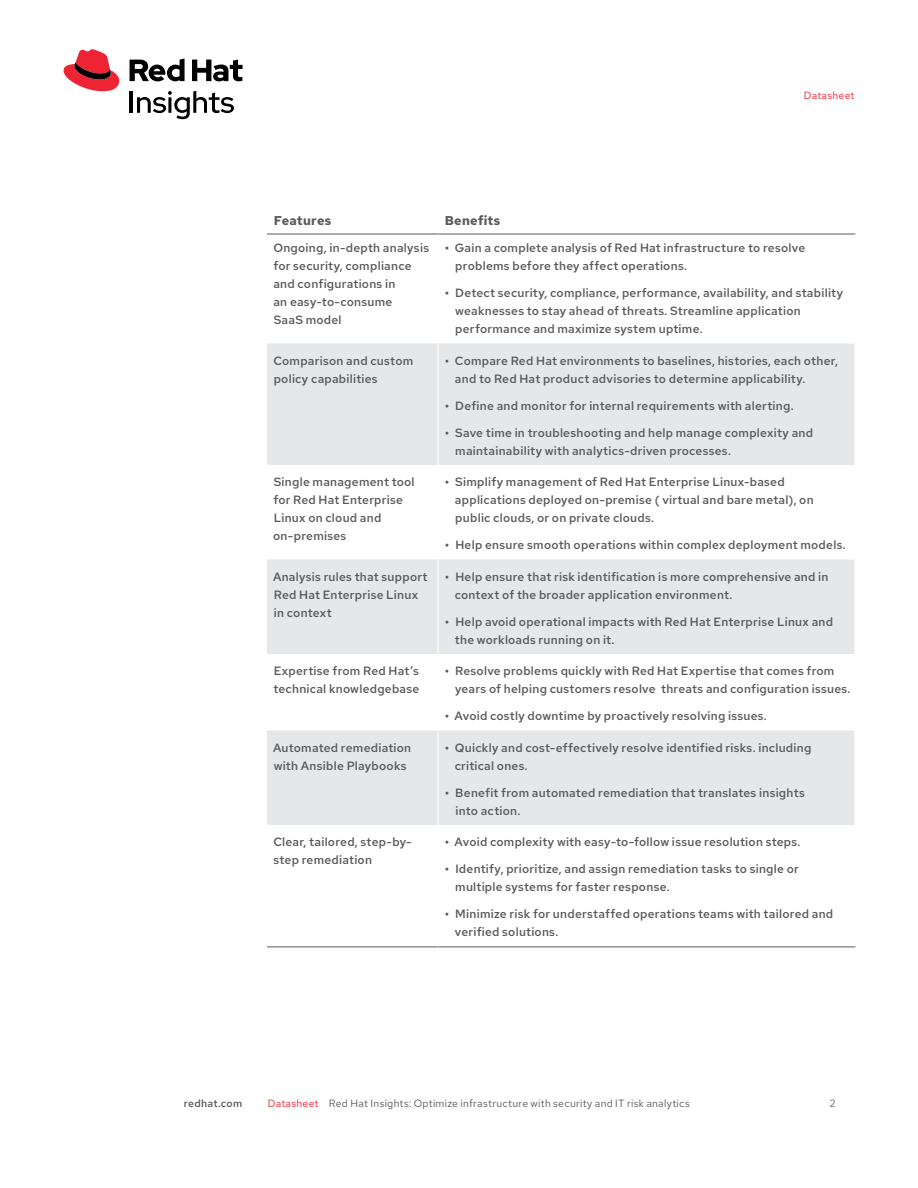
<style>
.page{position:relative;width:918px;height:1188px;background:#fff}
.page>*{position:absolute;margin:0;border:0;box-sizing:border-box;transform-origin:0 0}
.Main_-_Table_Subhead{font:700 12.75px "Red Hat Text";letter-spacing:.015em;color:#58595b}
.Main_-_Table_Body__l{font:500 12px/18px "Red Hat Text";letter-spacing:.02em;color:#58595b}
.Footer_-_Running_Foo{font:10.5px "Red Hat Text";letter-spacing:.025em;color:#58595b}
.Footer_-_URL__Page{font:500 10.5px "Red Hat Text";letter-spacing:.025em;color:#58595b}
.Header_-_Running_Hea{font:10.5px "Red Hat Text";letter-spacing:.025em;color:#ee2435}
.s1{font-weight:700}
.s2{color:#ee2435}
</style>
<div class="page">
<svg style="left:267px;top:344px;width:587px;height:481px;fill:#e6e7e8"></svg>
<hr style="left:267px;top:234px;width:171px;height:1px;background:#58595b">
<hr style="left:438px;top:234px;width:418px;height:1px;background:#58595b">
<hr style="left:267px;top:946px;width:171px;height:1px;background:#58595b">
<hr style="left:438px;top:946px;width:418px;height:1px;background:#58595b">
<hr style="left:437px;top:234px;width:2px;height:110px;background:#fff">
<hr style="left:854px;top:234px;width:2px;height:110px;background:#fff">
<hr style="left:437px;top:344px;width:2px;height:121px;background:#fff">
<hr style="left:437px;top:465px;width:2px;height:95px;background:#fff">
<hr style="left:437px;top:560px;width:2px;height:94px;background:#fff">
<hr style="left:437px;top:654px;width:2px;height:76px;background:#fff">
<hr style="left:437px;top:730px;width:2px;height:95px;background:#fff">
<hr style="left:130px;top:92px;width:3px;height:21px;background:#000">
<svg style="left:137px;top:91px;width:97px;height:28px"></svg>
<svg style="left:64px;top:49px;width:55px;height:42px"></svg>
<svg style="left:130px;top:59px;width:113px;height:22px"></svg>
<p class="Header_-_Running_Hea" style="left:804px;top:88px;width:52px">Datasheet</p>
<p class="Main_-_Table_Subhead" style="left:274px;top:212px;width:59px">Features</p>
<p class="Main_-_Table_Subhead" style="left:445px;top:212px;width:57px">Benefits</p>
<p class="Main_-_Table_Body__l" style="left:273px;top:239px;width:157px">Ongoing, in-depth analysis for security, compliance and configurations in<br>an easy-to-consume<br>SaaS model</p>
<p class="Main_-_Table_Body__l" style="left:455px;top:239px;width:351px;text-indent:-10px"><span class="s1">•</span> Gain a complete analysis of Red Hat infrastructure to resolve problems before they affect operations.</p>
<p class="Main_-_Table_Body__l" style="left:455px;top:284px;width:389px;text-indent:-10px"><span class="s1">•</span> Detect security, compliance, performance, availability, and stability weaknesses to stay ahead of threats. Streamline application performance and maximize system uptime.</p>
<p class="Main_-_Table_Body__l" style="left:273px;top:351px;width:141px">Comparison and custom policy capabilities</p>
<p class="Main_-_Table_Body__l" style="left:455px;top:351px;width:385px;text-indent:-10px"><span class="s1">•</span> Compare Red Hat environments to baselines, histories, each other, and to Red Hat product advisories to determine applicability.</p>
<p class="Main_-_Table_Body__l" style="left:445px;top:396px;width:350px"><span class="s1">•</span> Define and monitor for internal requirements with alerting.</p>
<p class="Main_-_Table_Body__l" style="left:455px;top:423px;width:359px;text-indent:-10px"><span class="s1">•</span> Save time in troubleshooting and help manage complexity and maintainability with analytics-driven processes.</p>
<p class="Main_-_Table_Body__l" style="left:273px;top:473px;width:143px">Single management tool for Red Hat Enterprise<br>Linux on cloud and on-premises</p>
<p class="Main_-_Table_Body__l" style="left:455px;top:473px;width:360px;text-indent:-10px"><span class="s1">•</span> Simplify management of Red Hat Enterprise Linux-based applications deployed on-premise ( virtual and bare metal), on public clouds, or on private clouds.</p>
<p class="Main_-_Table_Body__l" style="left:445px;top:536px;width:403px"><span class="s1">•</span> Help ensure smooth operations within complex deployment models.</p>
<p class="Main_-_Table_Body__l" style="left:273px;top:567px;width:156px">Analysis rules that support<br>Red Hat Enterprise Linux in context</p>
<p class="Main_-_Table_Body__l" style="left:455px;top:567px;width:375px;text-indent:-10px"><span class="s1">•</span> Help ensure that risk identification is more comprehensive and in context of the broader application environment.</p>
<p class="Main_-_Table_Body__l" style="left:455px;top:612px;width:380px;text-indent:-10px"><span class="s1">•</span> Help avoid operational impacts with Red Hat Enterprise Linux and the workloads running on it.</p>
<p class="Main_-_Table_Body__l" style="left:273px;top:662px;width:147px">Expertise from Red Hat’s technical knowledgebase</p>
<p class="Main_-_Table_Body__l" style="left:455px;top:662px;width:397px;text-indent:-10px"><span class="s1">•</span> Resolve problems quickly with Red Hat Expertise that comes from years of helping customers resolve threats and configuration issues.</p>
<p class="Main_-_Table_Body__l" style="left:445px;top:707px;width:324px"><span class="s1">•</span> Avoid costly downtime by proactively resolving issues.</p>
<p class="Main_-_Table_Body__l" style="left:273px;top:738px;width:140px">Automated remediation with Ansible Playbooks</p>
<p class="Main_-_Table_Body__l" style="left:455px;top:738px;width:358px;text-indent:-10px"><span class="s1">•</span> Quickly and cost-effectively resolve identified risks. including critical ones.</p>
<p class="Main_-_Table_Body__l" style="left:455px;top:783px;width:351px;text-indent:-11px"><span class="s1">•</span> Benefit from automated remediation that translates insights into action.</p>
<p class="Main_-_Table_Body__l" style="left:273px;top:833px;width:140px">Clear, tailored, step-by&shy;step remediation</p>
<p class="Main_-_Table_Body__l" style="left:445px;top:833px;width:357px"><span class="s1">•</span> Avoid complexity with easy-to-follow issue resolution steps.</p>
<p class="Main_-_Table_Body__l" style="left:455px;top:860px;width:345px;text-indent:-10px"><span class="s1">•</span> Identify, prioritize, and assign remediation tasks to single or multiple systems for faster response.</p>
<p class="Main_-_Table_Body__l" style="left:455px;top:905px;width:380px;text-indent:-10px"><span class="s1">•</span> Minimize risk for understaffed operations teams with tailored and verified solutions.</p>
<p class="Footer_-_URL__Page" style="left:184px;top:1096px;width:60px">redhat.com</p>
<p class="Footer_-_Running_Foo" style="left:268px;top:1096px;width:423px"><span class="s2">Datasheet</span> Red Hat Insights: Optimize infrastructure with security and IT risk analytics</p>
<p class="Footer_-_Running_Foo" style="left:830px;top:1096px;width:7px">2</p>
</div>
